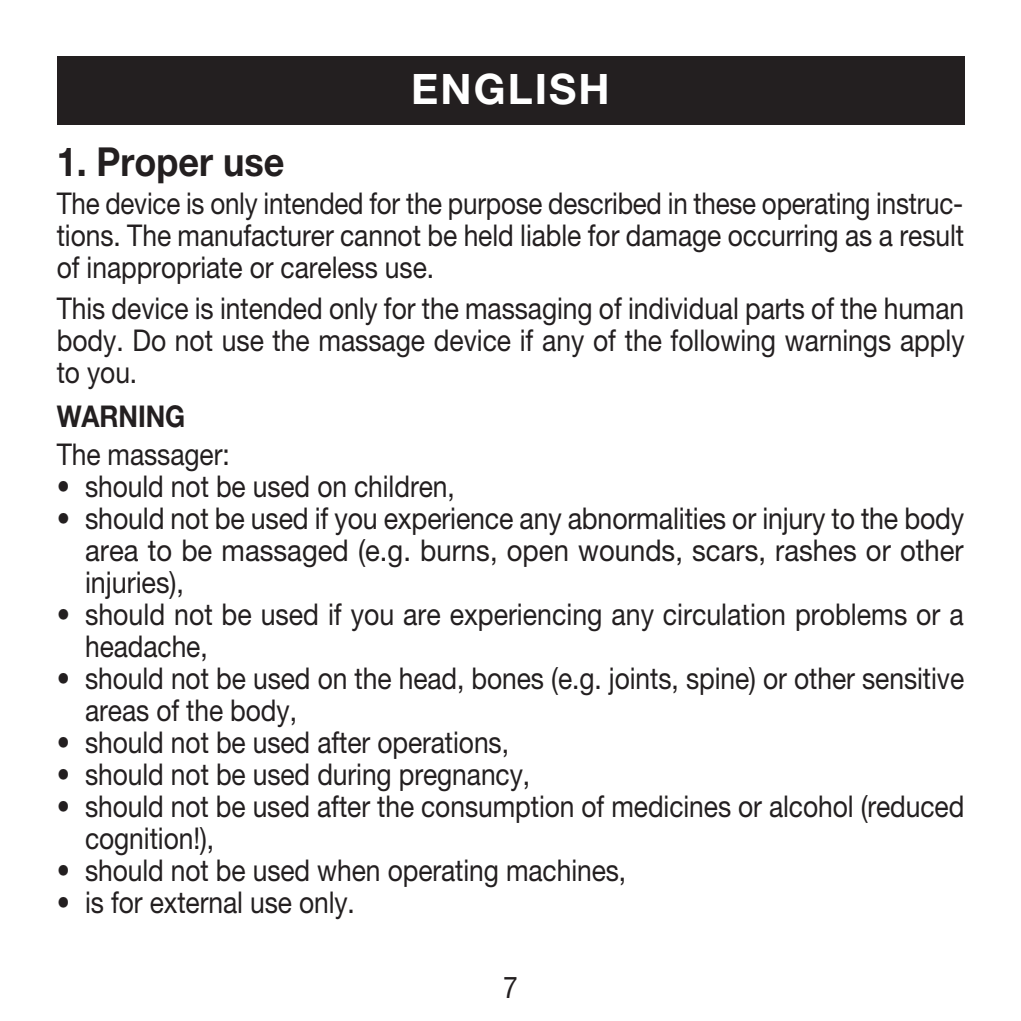
<style>
.page{position:relative;width:1021px;height:1021px;background:#fff}
.page>*{position:absolute;margin:0;border:0;box-sizing:border-box;transform-origin:0 0}
.t1{font:700 42px "Helvetica Neue LT Pro";color:#fff}
.t2{font:700 40px "Helvetica Neue LT Pro";color:#231f20;scale:.9 1}
.t3{font:30px/32px "Helvetica Neue LT Pro";letter-spacing:-.005em;color:#231f20;scale:.88 1}
.t4{font:30px/32px "Helvetica Neue LT Pro";letter-spacing:-.005em;color:#231f20;text-align:justify;scale:.89 1}
.t5{font:30px/32px "Helvetica Neue LT Pro";letter-spacing:-.005em;color:#231f20;text-align:justify;scale:.87 1}
.t6{font:700 30px "Helvetica Neue LT Pro";letter-spacing:-.005em;color:#231f20;scale:.88 1}
</style>
<div class="page">
<div style="left:57px;top:57px;width:907px;height:68px;background:#231f20"></div>
<h1 class="t1" style="left:411px;top:63px;width:31px">Eng</h1>
<h1 class="t1" style="left:508px;top:63px;width:103px">lish</h1>
<h2 class="t2" style="left:57px;top:137px;width:254px">1. Proper use</h2>
<p class="t5" style="left:57px;top:187px;width:1044px">The device is only intended for the purpose described in these operating instruc&shy;tions. The manufacturer cannot be held liable for damage occurring as a result of inappropriate or careless use.</p>
<p class="t3" style="left:57px;top:292px;width:1033px;text-align:justify">This device is intended only for the massaging of individual parts of the human body. Do not use the massage device if any of the following warnings apply to you.</p>
<p class="t6" style="left:57px;top:398px;width:148px">WARNING</p>
<p class="t3" style="left:57px;top:438px;width:198px">The massager:</p>
<p class="t3" style="left:57px;top:470px;width:454px">• should not be used on children,</p>
<p class="t4" style="left:85px;top:502px;width:989px;text-indent:-28px">• should not be used if you experience any abnormalities or injury to the body area to be massaged (e.g. burns, open wounds, scars, rashes or other injuries),</p>
<p class="t4" style="left:85px;top:598px;width:988px;text-indent:-28px">• should not be used if you are experiencing any circulation problems or a headache,</p>
<p class="t3" style="left:85px;top:662px;width:1000px;text-indent:-28px">• should not be used on the head, bones (e.g. joints, spine) or other sensitive areas of the body,</p>
<p class="t3" style="left:57px;top:726px;width:515px">• should not be used after operations,</p>
<p class="t3" style="left:57px;top:758px;width:539px">• should not be used during pregnancy,</p>
<p class="t3" style="left:85px;top:790px;width:1000px;text-indent:-28px">• should not be used after the consumption of medicines or alcohol (reduced cognition!),</p>
<p class="t3" style="left:57px;top:854px;width:648px">• should not be used when operating machines,</p>
<p class="t3" style="left:57px;top:886px;width:340px">• is for external use only.</p>
<p class="t3" style="left:503px;top:970px;width:18px">7</p>
</div>
